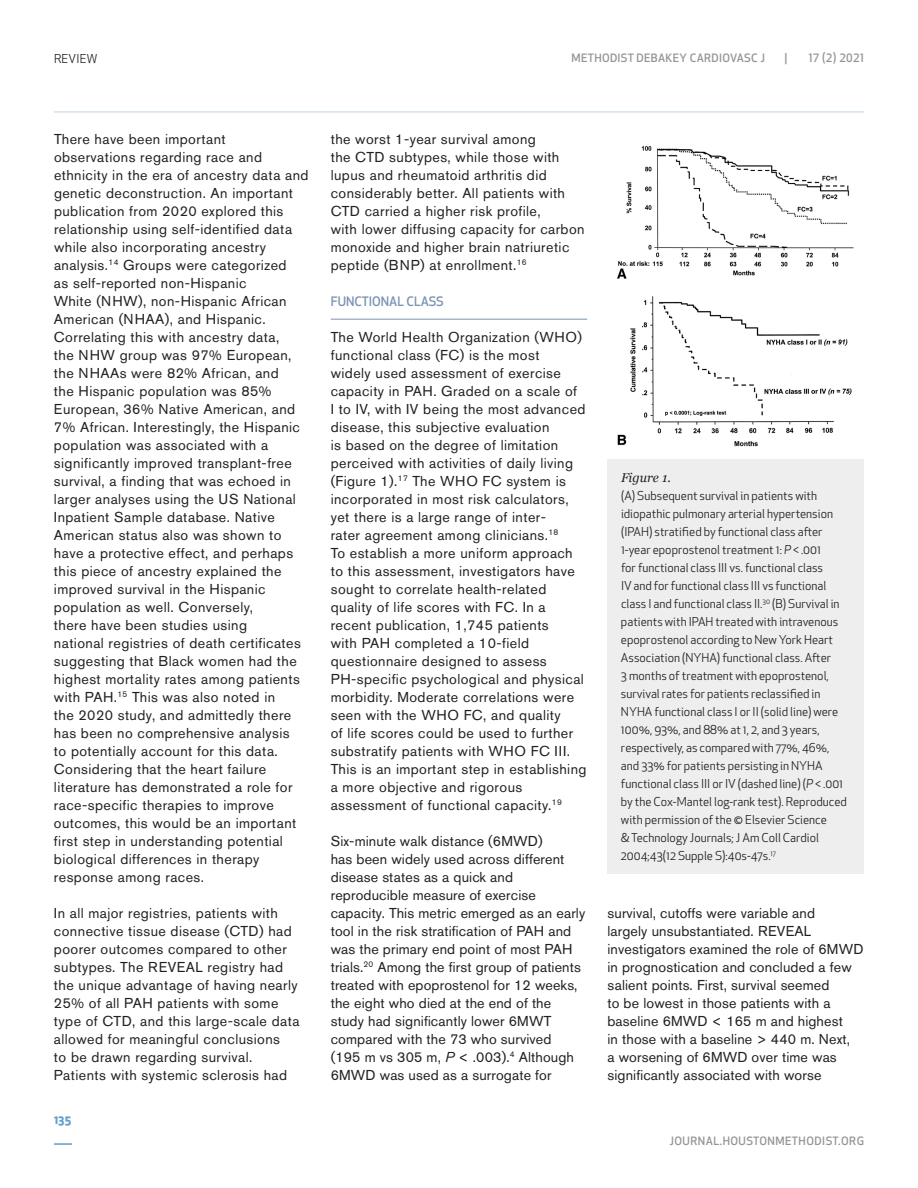
<style>
.page{position:relative;width:918px;height:1188px;background:#fff}
.page>*{position:absolute;margin:0;border:0;box-sizing:border-box;transform-origin:0 0}
.t1{font:14.25px/18px "Akzidenz Grotesk BE";letter-spacing:.03em;color:#231f20}
.t2{font:14.25px/18px "Akzidenz Grotesk BE";letter-spacing:.01em;color:#231f20}
.t3{font:500 12.75px "Apex New";color:#7c93b3}
.t4{font:italic 12.75px "Georgia";color:#231f20}
.t5{font:12px/18px "Apex New";color:#231f20}
.t6{font:700 12px "Apex New";color:#649eca}
.t7{font:500 11.25px "Apex New";letter-spacing:.03em;color:#939598}
.s1{font-style:italic}
</style>
<div class="page">
<svg style="left:54px;top:1143px;width:18px;height:2px"></svg>
<hr style="left:54px;top:112px;width:810px;height:1px;background:#bbd2e8">
<hr style="left:331px;top:319px;width:256px;height:1px;background:#7c93b3">
<img style="left:617px;top:145px;width:237px;height:302px">
<div style="left:608px;top:459px;width:256px;height:415px;background:#eeeeef"></div>
<p class="t5" style="left:54px;top:50px;width:45px">REVIEW</p>
<p class="t7" style="left:572px;top:51px;width:195px">METHODIST DEBAKEY CARDIOVASC J</p>
<p class="t7" style="left:785px;top:51px;width:4px">|</p>
<p class="t7" style="left:809px;top:51px;width:57px">17 (2) 2021</p>
<p class="t1" style="left:54px;top:130px;width:256px">There have been important observations regarding race and ethnicity in the era of ancestry data and genetic deconstruction. An important publication from 2020 explored this relationship using self-identified data while also incorporating ancestry analysis.<sup>14</sup> Groups were categorized<br>as self-reported non-Hispanic<br>White (NHW), non-Hispanic African American (NHAA), and Hispanic.<br>Correlating this with ancestry data,<br>the NHW group was 97% European, the NHAAs were 82% African, and<br>the Hispanic population was 85% European, 36% Native American, and 7% African. Interestingly, the Hispanic population was associated with a significantly improved transplant-free survival, a finding that was echoed in larger analyses using the US National Inpatient Sample database. Native American status also was shown to have a protective effect, and perhaps this piece of ancestry explained the improved survival in the Hispanic population as well. Conversely,<br>there have been studies using<br>national registries of death certificates suggesting that Black women had the highest mortality rates among patients with PAH.<sup>15</sup> This was also noted in<br>the 2020 study, and admittedly there has been no comprehensive analysis<br>to potentially account for this data.<br>Considering that the heart failure literature has demonstrated a role for race-specific therapies to improve outcomes, this would be an important first step in understanding potential biological differences in therapy response among races.</p>
<p class="t1" style="left:54px;top:904px;width:247px">In all major registries, patients with connective tissue disease (CTD) had poorer outcomes compared to other subtypes. The REVEAL registry had the unique advantage of having nearly 25% of all PAH patients with some type of CTD, and this large-scale data allowed for meaningful conclusions<br>to be drawn regarding survival.<br>Patients with systemic sclerosis had</p>
<p class="t6" style="left:54px;top:1111px;width:19px">135</p>
<p class="t1" style="left:331px;top:130px;width:255px">the worst 1-year survival among<br>the CTD subtypes, while those with lupus and rheumatoid arthritis did considerably better. All patients with CTD carried a higher risk profile,<br>with lower diffusing capacity for carbon monoxide and higher brain natriuretic peptide (BNP) at enrollment.<sup>16</sup></p>
<p class="t3" style="left:331px;top:293px;width:115px">FUNCTIONAL CLASS</p>
<p class="t1" style="left:331px;top:328px;width:257px">The World Health Organization (WHO) functional class (FC) is the most<br>widely used assessment of exercise capacity in PAH. Graded on a scale of<br>I to IV, with IV being the most advanced disease, this subjective evaluation<br>is based on the degree of limitation perceived with activities of daily living (Figure 1).<sup>17</sup> The WHO FC system is incorporated in most risk calculators, yet there is a large range of inter-<br>rater agreement among clinicians.<sup>18<br></sup>To establish a more uniform approach to this assessment, investigators have sought to correlate health-related quality of life scores with FC. In a recent publication, 1,745 patients<br>with PAH completed a 10-field questionnaire designed to assess PH-specific psychological and physical morbidity. Moderate correlations were seen with the WHO FC, and quality<br>of life scores could be used to further substratify patients with WHO FC III.<br>This is an important step in establishing a more objective and rigorous assessment of functional capacity.<sup>19</sup></p>
<p class="t2" style="left:331px;top:832px;width:256px">Six-minute walk distance (6MWD)<br>has been widely used across different disease states as a quick and reproducible measure of exercise capacity. This metric emerged as an early tool in the risk stratification of PAH and was the primary end point of most PAH trials.<sup>20</sup> Among the first group of patients treated with epoprostenol for 12 weeks, the eight who died at the end of the study had significantly lower 6MWT compared with the 73 who survived<br>(195 m vs 305 m, <span class="s1">P</span> &lt; .003).<sup>4</sup> Although 6MWD was used as a surrogate for</p>
<p class="t4" style="left:621px;top:468px;width:51px">Figure 1.</p>
<p class="t5" style="left:621px;top:487px;width:227px">(A) Subsequent survival in patients with idiopathic pulmonary arterial hypertension (IPAH) stratified by functional class after 1-year epoprostenol treatment 1: <span class="s1">P</span> &lt; .001<br>for functional class III vs. functional class<br>IV and for functional class III vs functional class I and functional class II.<sup>30</sup> (B) Survival in patients with IPAH treated with intravenous epoprostenol according to New York Heart Association (NYHA) functional class. After<br>3 months of treatment with epoprostenol, survival rates for patients reclassified in NYHA functional class I or II (solid line) were 100%, 93%, and 88% at 1, 2, and 3 years, respectively, as compared with 77%, 46%, and 33% for patients persisting in NYHA functional class III or IV (dashed line) (<span class="s1">P</span> &lt; .001 by the Cox-Mantel log-rank test). Reproduced with permission of the © Elsevier Science<br>&amp; Technology Journals; J Am Coll Cardiol 2004;43(12 Supple S):40s-47s.<sup>17</sup></p>
<p class="t2" style="left:607px;top:904px;width:258px">survival, cutoffs were variable and<br>largely unsubstantiated. REVEAL investigators examined the role of 6MWD in prognostication and concluded a few salient points. First, survival seemed<br>to be lowest in those patients with a baseline 6MWD &lt; 165 m and highest<br>in those with a baseline &gt; 440 m. Next,<br>a worsening of 6MWD over time was significantly associated with worse</p>
<p class="t7" style="left:670px;top:1133px;width:196px">JOURNAL.HOUSTONMETHODIST.ORG</p>
</div>
